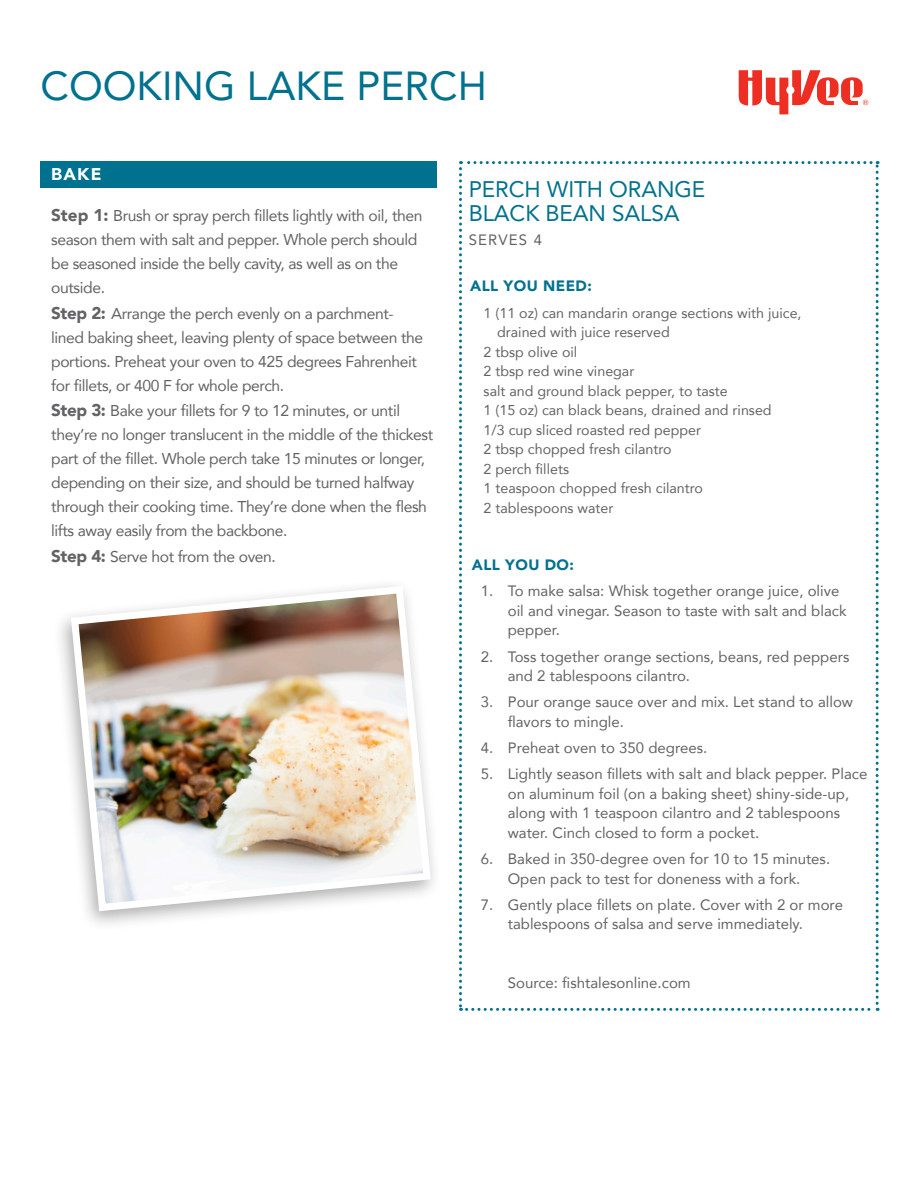
<style>
.page{position:relative;width:918px;height:1188px;background:#fff}
.page>*{position:absolute;margin:0;border:0;box-sizing:border-box;transform-origin:0 0}
.t1{font:40.5px "Avenir";color:#00718e}
.t2{font:22.5px "Avenir";letter-spacing:-.005em;color:#00718e}
.t3{font:900 17.1px "Avenir";color:#fff}
.t4{font:15.6px/24px "Avenir";letter-spacing:-.025em;color:#636366}
.t5{font:15px/19.5px "Avenir";color:#636366}
.t6{font:900 15px "Avenir";letter-spacing:.03em;color:#00718e}
.t7{font:14.25px/19.5px "Avenir";color:#636366}
.s1{font-weight:900;font-size:17.1px}
</style>
<div class="page">
<svg style="left:739px;top:70px;width:129px;height:44px"></svg>
<svg style="left:459px;top:161px;width:420px;height:850px"></svg>
<div style="left:40px;top:161px;width:397px;height:27px;background:#00718e"></div>
<img style="left:67px;top:585px;width:367px;height:330px">
<p class="t1" style="left:40px;top:54px;width:448px">COOKING LAKE PERCH</p>
<p class="t3" style="left:51px;top:160px;width:52px">BAKE</p>
<p class="t4" style="left:51px;top:203px;width:373px"><span class="s1">Step 1:</span> Brush or spray perch fillets lightly with oil, then season them with salt and pepper. Whole perch should be seasoned inside the belly cavity, as well as on the outside.</p>
<p class="t4" style="left:51px;top:301px;width:374px"><span class="s1">Step 2:</span> Arrange the perch evenly on a parchment&shy;lined baking sheet, leaving plenty of space between the portions. Preheat your oven to 425 degrees Fahrenheit for fillets, or 400 F for whole perch.</p>
<p class="t4" style="left:51px;top:398px;width:384px"><span class="s1">Step 3:</span> Bake your fillets for 9 to 12 minutes, or until they’re no longer translucent in the middle of the thickest part of the fillet. Whole perch take 15 minutes or longer, depending on their size, and should be turned halfway through their cooking time. They’re done when the flesh lifts away easily from the backbone.</p>
<p class="t4" style="left:51px;top:544px;width:226px"><span class="s1">Step 4:</span> Serve hot from the oven.</p>
<p class="t2" style="left:469px;top:171px;width:238px">PERCH WITH ORANGE</p>
<p class="t2" style="left:469px;top:195px;width:212px">BLACK BEAN SALSA</p>
<p class="t5" style="left:469px;top:230px;width:75px">SERVES 4</p>
<p class="t6" style="left:470px;top:273px;width:123px">ALL YOU NEED:</p>
<p class="t7" style="left:497px;top:303px;width:306px;text-indent:-14px">1 (11 oz) can mandarin orange sections with juice, drained with juice reserved</p>
<p class="t7" style="left:484px;top:342px;width:95px">2 tbsp olive oil</p>
<p class="t7" style="left:484px;top:361px;width:152px">2 tbsp red wine vinegar</p>
<p class="t7" style="left:484px;top:381px;width:246px">salt and ground black pepper, to taste</p>
<p class="t7" style="left:484px;top:400px;width:290px">1 (15 oz) can black beans, drained and rinsed</p>
<p class="t7" style="left:484px;top:420px;width:219px">1/3 cup sliced roasted red pepper</p>
<p class="t7" style="left:484px;top:439px;width:190px">2 tbsp chopped fresh cilantro</p>
<p class="t7" style="left:484px;top:459px;width:87px">2 perch fillets</p>
<p class="t7" style="left:484px;top:478px;width:221px">1 teaspoon chopped fresh cilantro</p>
<p class="t7" style="left:484px;top:498px;width:131px">2 tablespoons water</p>
<p class="t6" style="left:472px;top:552px;width:104px">ALL YOU DO:</p>
<p class="t5" style="left:508px;top:581px;width:340px;text-indent:-27px">1. To make salsa: Whisk together orange juice, olive oil and vinegar. Season to taste with salt and black pepper.</p>
<p class="t5" style="left:508px;top:646px;width:343px;text-indent:-27px">2. Toss together orange sections, beans, red peppers and 2 tablespoons cilantro.</p>
<p class="t5" style="left:508px;top:692px;width:347px;text-indent:-27px">3. Pour orange sauce over and mix. Let stand to allow flavors to mingle.</p>
<p class="t5" style="left:481px;top:738px;width:228px">4. Preheat oven to 350 degrees.</p>
<p class="t5" style="left:508px;top:764px;width:361px;text-indent:-27px">5. Lightly season fillets with salt and black pepper. Place on aluminum foil (on a baking sheet) shiny-side-up, along with 1 teaspoon cilantro and 2 tablespoons water. Cinch closed to form a pocket.</p>
<p class="t5" style="left:481px;top:849px;width:351px;text-align:center">6. Baked in 350-degree oven for 10 to 15 minutes.<br>Open pack to test for doneness with a fork.</p>
<p class="t5" style="left:508px;top:895px;width:337px;text-indent:-27px">7. Gently place fillets on plate. Cover with 2 or more tablespoons of salsa and serve immediately.</p>
<p class="t5" style="left:508px;top:973px;width:184px">Source: fishtalesonline.com</p>
</div>
